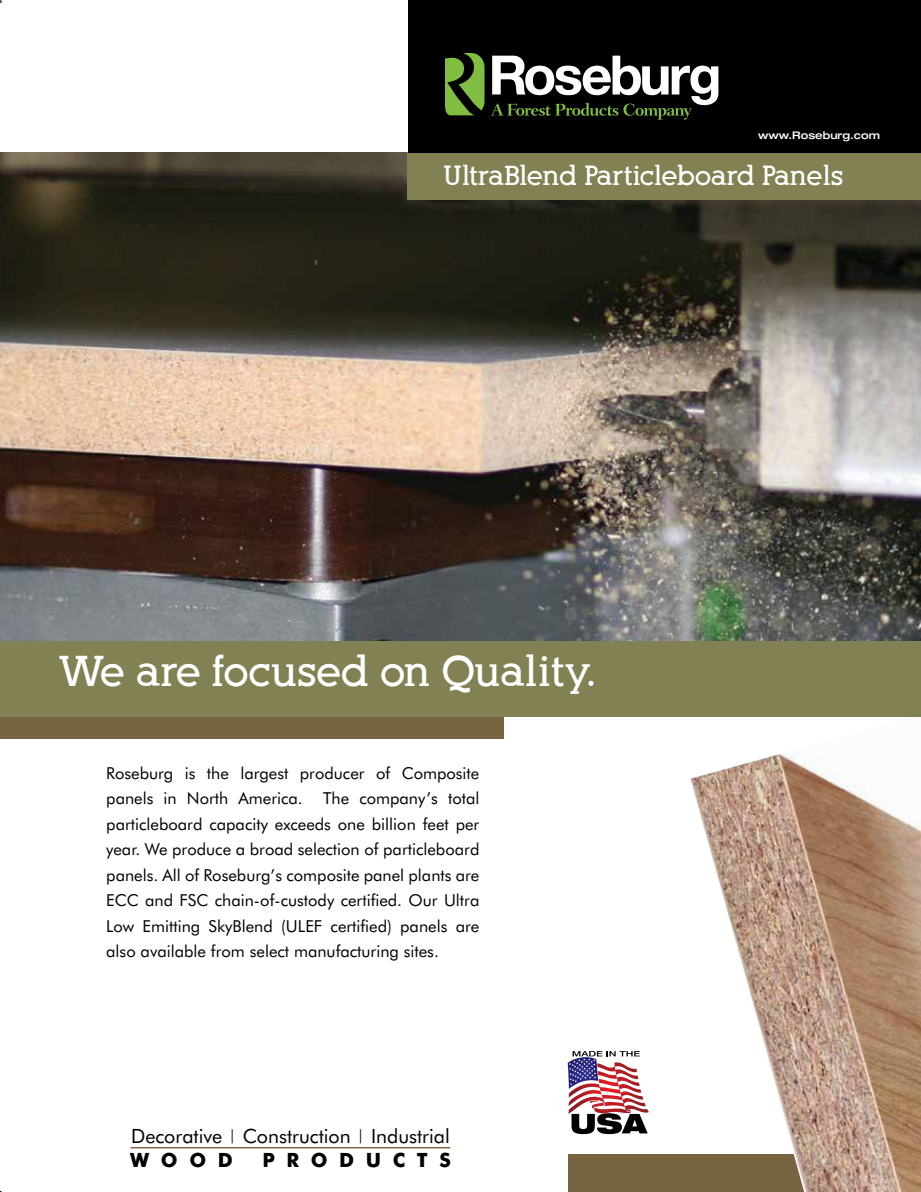
<style>
.page{position:relative;width:921px;height:1192px;background:#fff}
.page>*{position:absolute;margin:0;border:0;box-sizing:border-box;transform-origin:0 0}
.t1{font:700 42px "Alexandria FLF";color:#fff}
.t2{font:700 27px "Alexandria FLF";color:#fff}
.t3{font:19.65px/23.5px "Futura BT";color:#000}
.t4{font:700 19.65px "Futura BT";letter-spacing:.59em;color:#000}
.t5{font:16.5px/25.5px "Futura BT";color:#000;text-align:justify}
.t6{font:500 expanded 10.5px "Helvetica Neue";color:#fff}
.s1{font-size:14.1px}
.s2{font-weight:700}
</style>
<div class="page">
<div style="left:568px;top:1153px;width:353px;height:38px;background:#776441"></div>
<img style="left:689px;top:752px;width:232px;height:439px">
<div style="left:0;top:633px;width:921px;height:84px;background:#818154"></div>
<img style="left:0;top:152px;width:921px;height:488px">
<div style="left:407px;top:152px;width:514px;height:47px;background:#818154"></div>
<div style="left:0;top:717px;width:503px;height:22px;background:#776441"></div>
<svg style="left:567px;top:1051px;width:82px;height:83px"></svg>
<hr style="left:131px;top:1146px;width:319px;height:2px;background:#776441">
<div style="left:408px;top:0;width:513px;height:152px;background:#000"></div>
<svg style="left:445px;top:53px;width:39px;height:62px"></svg>
<svg style="left:491px;top:56px;width:227px;height:64px"></svg>
<p class="t6" style="left:758px;top:129px;width:123px">www.Roseburg.com</p>
<h2 class="t2" style="left:444px;top:161px;width:400px">UltraBlend Particleboard Panels</h2>
<h1 class="t1" style="left:58px;top:649px;width:539px">We are focused on Quality.</h1>
<p class="t5" style="left:106px;top:760px;width:375px">Roseburg is the largest producer of Composite panels in North America. The company’s total particleboard capacity exceeds one billion feet per year. We produce a broad selection of particleboard panels. All of Roseburg’s composite panel plants are ECC and FSC chain-of-custody certified. Our Ultra Low Emitting SkyBlend (ULEF certified) panels are also available from select manufacturing sites.</p>
<p class="t3" style="left:130px;top:1123px;width:321px">Decorative <span class="s1">|</span> Construction <span class="s1">|</span> Industrial<br><span class="s2">WOOD</span></p>
<p class="t4" style="left:262px;top:1147px;width:190px">PRODUCTS</p>
</div>
